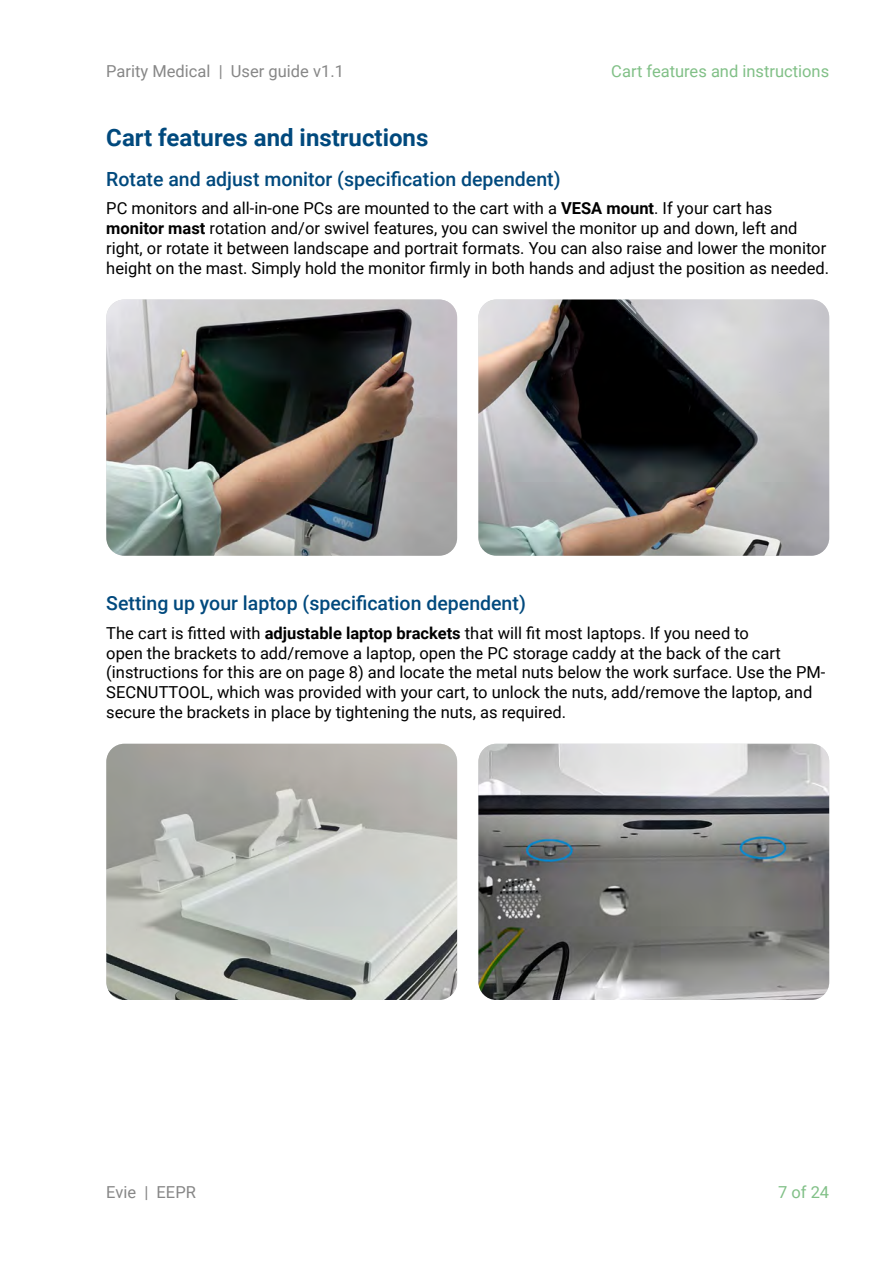
<style>
.page{position:relative;width:893px;height:1263px;background:#fff}
.page>*{position:absolute;margin:0;border:0;box-sizing:border-box;transform-origin:0 0}
.t1{font:700 24px "Roboto";color:#00497d}
.t2{font:500 19.5px "Roboto";color:#00497d}
.t3{font:16.5px/19.8px "Roboto";color:#000}
.t4{font:16.5px "Roboto";color:#878787}
.t5{font:16.5px "Roboto";color:#81c087}
.s1{font-weight:700}
</style>
<div class="page">
<img style="left:106px;top:299px;width:351px;height:257px">
<img style="left:478px;top:299px;width:351px;height:257px">
<img style="left:106px;top:744px;width:351px;height:256px">
<img style="left:478px;top:744px;width:351px;height:256px">
<p class="t4" style="left:106px;top:59px;width:239px">Parity Medical | User guide v1.1</p>
<p class="t5" style="left:611px;top:59px;width:219px">Cart features and instructions</p>
<h1 class="t1" style="left:106px;top:120px;width:324px">Cart features and instructions</h1>
<p class="t2" style="left:106px;top:165px;width:456px">Rotate and adjust monitor (specification dependent)</p>
<p class="t3" style="left:106px;top:198px;width:724px">PC monitors and all-in-one PCs are mounted to the cart with a <span class="s1">VESA mount</span>. If your cart has <span class="s1">monitor mast</span> rotation and/or swivel features, you can swivel the monitor up and down, left and right, or rotate it between landscape and portrait formats. You can also raise and lower the monitor height on the mast. Simply hold the monitor firmly in both hands and adjust the position as needed.</p>
<p class="t2" style="left:106px;top:590px;width:421px">Setting up your laptop (specification dependent)</p>
<p class="t3" style="left:106px;top:622px;width:721px">The cart is fitted with <span class="s1">adjustable laptop brackets</span> that will fit most laptops. If you need to<br>open the brackets to add/remove a laptop, open the PC storage caddy at the back of the cart (instructions for this are on page 8) and locate the metal nuts below the work surface. Use the PM-SECNUTTOOL, which was provided with your cart, to unlock the nuts, add/remove the laptop, and secure the brackets in place by tightening the nuts, as required.</p>
<p class="t4" style="left:106px;top:1181px;width:91px">Evie | EEPR</p>
<p class="t5" style="left:778px;top:1181px;width:53px">7 of 24</p>
</div>
